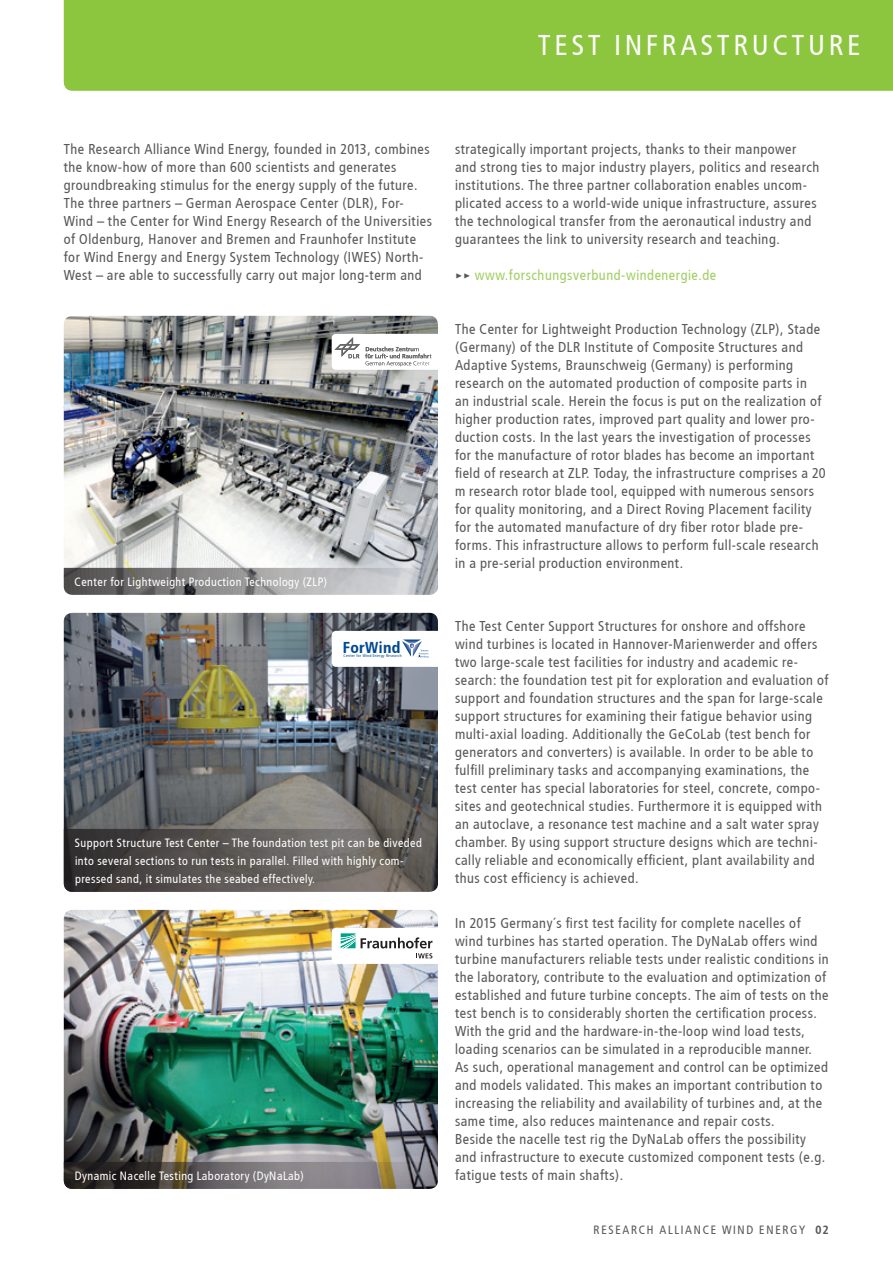
<style>
.page{position:relative;width:893px;height:1263px;background:#fff}
.page>*{position:absolute;margin:0;border:0;box-sizing:border-box;transform-origin:0 0}
.t1{font:28.5px "Transit";letter-spacing:.1em;color:#fff}
.t2{font:700 15.9px "Transit";color:#014990}
.t3{font:14.25px/18px "Transit";color:#57585a}
.t4{font:14.25px "Transit";color:#a2cf62}
.t5{font:12px/18px "Transit";color:#fff}
.t6{font:12px "Transit";color:#57585a}
.t7{font:4.05px "Transit";letter-spacing:.03em;color:#014990}
.s1{color:#57585a}
.s2{font-weight:700}
</style>
<div class="page">
<div style="left:64px;top:0;width:829px;height:91px;background:#8bc63e"></div>
<img style="left:64px;top:910px;width:374px;height:252px">
<img style="left:64px;top:316px;width:374px;height:252px">
<img style="left:64px;top:613px;width:374px;height:216px">
<svg style="left:64px;top:1162px;width:374px;height:27px;background:#645f5e"></svg>
<svg style="left:64px;top:568px;width:374px;height:27px;background:#949495"></svg>
<svg style="left:64px;top:829px;width:374px;height:63px;background:#5a5552"></svg>
<svg style="left:332px;top:631px;width:106px;height:36px"></svg>
<svg style="left:332px;top:928px;width:106px;height:36px"></svg>
<svg style="left:332px;top:334px;width:106px;height:36px"></svg>
<h1 class="t1" style="left:538px;top:28px;width:17px">TEST</h1>
<h1 class="t1" style="left:614px;top:28px;width:84px">InFRAST</h1>
<h1 class="t1" style="left:734px;top:28px;width:37px">RUCTU</h1>
<h1 class="t1" style="left:829px;top:28px;width:30px">RE</h1>
<p class="t3" style="left:64px;top:140px;width:370px">The Research Alliance Wind Energy, founded in 2013, combines the know-how of more than 600 scientists and generates groundbreaking stimulus for the energy supply of the future.<br>The three partners – German Aerospace Center (DLR), For-Wind – the Center for Wind Energy Research of the U niversities of Oldenburg, Hanover and Bremen and Fraunhofer I nstitute for Wind Energy and Energy System Technology (IWES</p>
<p class="t3" style="left:64px;top:248px;width:362px;text-align:right">) North-<br>West – are able to successfully carry out major long-term and</p>
<p class="t5" style="left:75px;top:573px;width:255px">Center for Lightweight Production Technology (ZLP)</p>
<p class="t2" style="left:343px;top:637px;width:59px">ForWind</p>
<p class="t7" style="left:344px;top:653px;width:60px">Center for Wind Energy Research</p>
<p class="t5" style="left:75px;top:834px;width:349px">Support Structure Test Center – The foundation test pit can be diveded into several sections to run tests in parallel. Filled with highly com&shy;pressed sand, it simulates the seabed effectively.</p>
<p class="t5" style="left:75px;top:1167px;width:231px">Dynamic N acelle Testing Laboratory (DyN aLab)</p>
<p class="t3" style="left:455px;top:140px;width:366px">strategically important projects, thanks to their manpower and strong ties to major industry players, politics and research institutions. The three partner collaboration enables uncom&shy;plicated access to a world-wide unique infrastructure, assures the technological transfer from the aeronautical industry and guarantees the link to university research and teaching.</p>
<p class="t4" style="left:455px;top:266px;width:263px"><span class="s1">&gt;&gt;</span> www.forschungsverbund-windenergie.de</p>
<p class="t3" style="left:455px;top:320px;width:373px">The Center for Lightweight Production Technology (ZLP), Stade (G ermany) of the DLR I nstitute of Composite Structures and Adaptive Systems, B raunschweig (G ermany) is performing research on the automated production of composite parts in<br>an industrial scale. Herein the focus is put on the realization of higher production rates, improved part quality and lower pro&shy;duction costs. I n the last years the investigation of processes for the manufacture of rotor blades has become an important field of research at ZLP. Today, the infrastructure comprises a 20 m research rotor blade tool, equipped with numerous sensors for quality monitoring, and a Direct Roving Placement facility for the automated manufacture of dry fiber rotor blade pre&shy;forms. This infrastructure allows to perform full-scale research in a pre-serial production environment.</p>
<p class="t3" style="left:455px;top:617px;width:376px">The Test Center Support Structures for onshore and offshore wind turbines is located in Hannover-Marienwerder and offers two large-scale test facilities for industry and academic re&shy;search: the foundation test pit for exploration and evaluation of support and foundation structures and the span for large-scale support structures for examining their fatigue behavior using multi-axial loading. Additionally the GeCoLab (test bench for generators and converters) is available. I n order to be able to fulfill preliminary tasks and accompanying examinations, the test center has special laboratories for steel, concrete, compo&shy;sites and geotechnical studies. Furthermore it is equipped with an autoclave, a resonance test machine and a salt water spray chamber. By using support structure designs which are techni&shy;cally reliable and economically efficient, plant availability and thus cost efficiency is achieved.</p>
<p class="t3" style="left:455px;top:914px;width:376px">In 2015 Germany´s first test facility for complete nacelles of wind turbines has started operation. The DyN aLab offers wind turbine manufacturers reliable tests under realistic conditions in the laboratory, contribute to the evaluation and optimization of established and future turbine concepts. The aim of tests on the test bench is to considerably shorten the certification process.<br>With the grid and the hardware-in-the-loop wind load tests, loading scenarios can be simulated in a reproducible manner.<br>As such, operational management and control can be optimized and models validated. This makes an important contribution to increasing the reliability and availability of turbines and, at the same time, also reduces maintenance and repair costs.<br>Beside the nacelle test rig the DyN aLab offers the possibility and infrastructure to execute customized component tests (e.g. fatigue tests of main shafts).</p>
<p class="t6" style="left:594px;top:1223px;width:16px">RESEA</p>
<p class="t6" style="left:631px;top:1223px;width:37px">RCH ALLIANCE</p>
<p class="t6" style="left:722px;top:1223px;width:9px">WIND</p>
<p class="t6" style="left:759px;top:1223px;width:8px">ENE</p>
<p class="t6" style="left:782px;top:1223px;width:48px">RGY <span class="s2">02</span></p>
</div>
